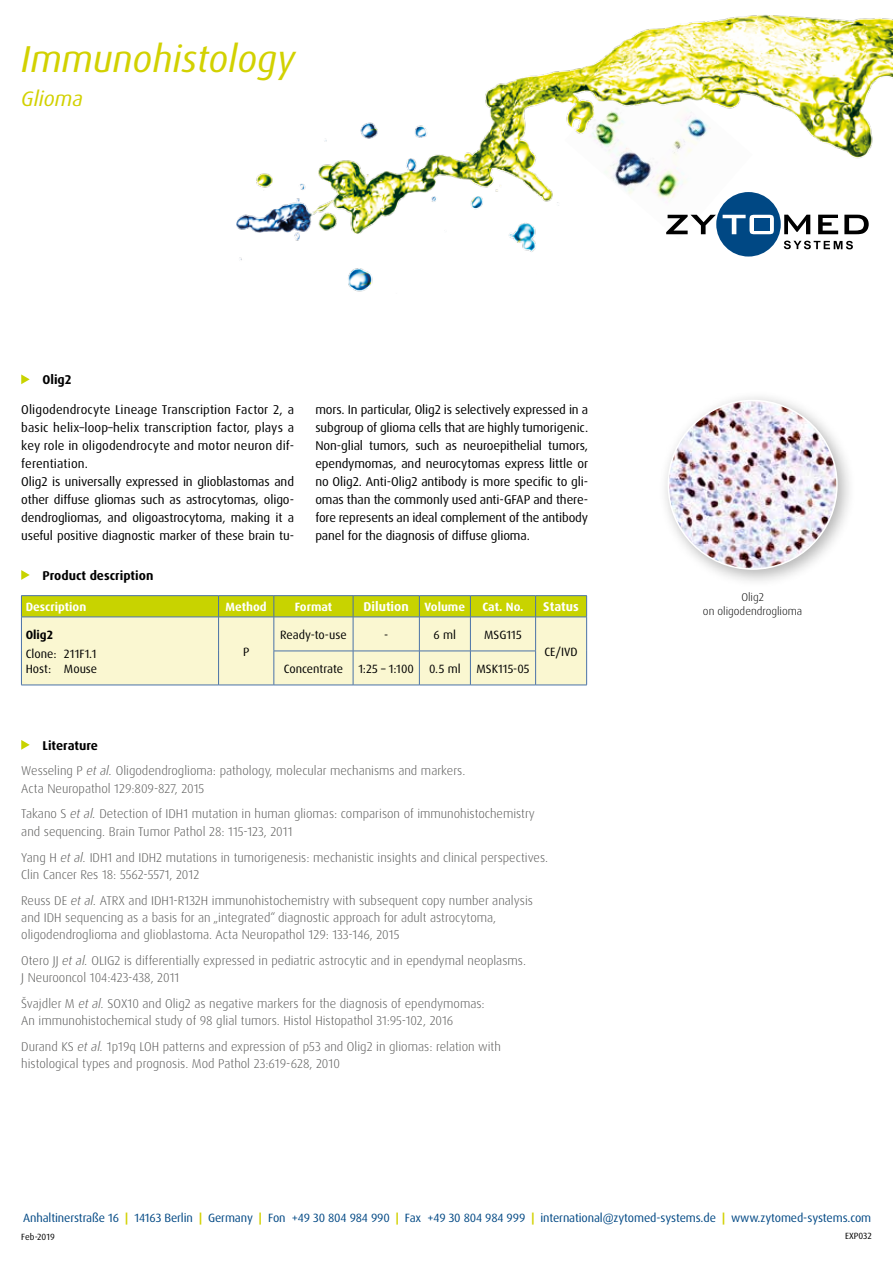
<style>
.page{position:relative;width:893px;height:1263px;background:#fff}
.page>*{position:absolute;margin:0;border:0;box-sizing:border-box;transform-origin:0 0}
.t1{font:italic 37.5px "Dax OT";color:#d2d100}
.t2{font:italic 21px "Dax OT";color:#d2d100}
.t3{font:300 12.75px/25.8px "Dax OT";color:#575756}
.t4{font:12.75px/18px "Dax OT";letter-spacing:-.01em;color:#000}
.t5{font:700 12.75px "Dax OT";color:#000}
.t6{font:700 12.75px "Dax OT";color:#fff}
.t7{font:12px "Dax OT";letter-spacing:-.01em;color:#004884}
.t8{font:12px/15px "Dax OT";color:#000}
.t9{font:700 12px "Dax OT";color:#fff}
.t10{font:700 12px "Dax OT";color:#000}
.t11{font:300 11.25px/14.2px "Dax OT";color:#000;text-align:center}
.t12{font:9px "Dax OT";color:#000}
.s1{font-size:12px}
.s2{font-weight:700;color:#000}
.s3{font-style:italic}
.s4{font-weight:700;color:#d2d100}
</style>
<div class="page">
<img style="left:236px;top:14px;width:657px;height:278px">
<div style="left:21px;top:28px;width:346px;height:89px;background:#fff"></div>
<svg style="left:784px;top:241px;width:69px;height:8px"></svg>
<div style="left:716px;top:192px;width:65px;height:65px;background:#004884;border-radius:50%"></div>
<svg style="left:666px;top:215px;width:203px;height:19px"></svg>
<svg style="left:21px;top:374px;width:9px;height:10px"></svg>
<div style="left:658px;top:390px;width:198px;height:198px;background:#000;opacity:.3"></div>
<img style="left:668px;top:400px;width:169px;height:169px;border-radius:84px">
<svg style="left:21px;top:570px;width:9px;height:10px"></svg>
<hr style="left:21px;top:595px;width:198px;height:1px;background:#4a72a7">
<hr style="left:219px;top:595px;width:55px;height:1px;background:#4a72a7">
<hr style="left:274px;top:595px;width:79px;height:1px;background:#4a72a7">
<hr style="left:353px;top:595px;width:66px;height:1px;background:#4a72a7">
<hr style="left:419px;top:595px;width:51px;height:1px;background:#4a72a7">
<hr style="left:470px;top:595px;width:66px;height:1px;background:#4a72a7">
<hr style="left:536px;top:595px;width:51px;height:1px;background:#4a72a7">
<svg style="left:21px;top:596px;width:566px;height:89px;background:#eaeba0"></svg>
<hr style="left:21px;top:617px;width:198px;height:1px;background:#4a72a7">
<hr style="left:21px;top:617px;width:1px;height:34px;background:#4a72a7">
<hr style="left:219px;top:617px;width:55px;height:1px;background:#4a72a7">
<hr style="left:218px;top:617px;width:1px;height:34px;background:#4a72a7">
<hr style="left:274px;top:617px;width:79px;height:1px;background:#4a72a7">
<hr style="left:274px;top:617px;width:1px;height:34px;background:#4a72a7">
<hr style="left:353px;top:617px;width:66px;height:1px;background:#4a72a7">
<hr style="left:353px;top:617px;width:1px;height:34px;background:#4a72a7">
<hr style="left:419px;top:617px;width:51px;height:1px;background:#4a72a7">
<hr style="left:419px;top:617px;width:1px;height:34px;background:#4a72a7">
<hr style="left:470px;top:617px;width:66px;height:1px;background:#4a72a7">
<hr style="left:470px;top:617px;width:1px;height:34px;background:#4a72a7">
<hr style="left:536px;top:617px;width:51px;height:1px;background:#4a72a7">
<hr style="left:535px;top:617px;width:1px;height:34px;background:#4a72a7">
<hr style="left:586px;top:617px;width:1px;height:34px;background:#4a72a7">
<hr style="left:21px;top:651px;width:1px;height:34px;background:#4a72a7">
<hr style="left:218px;top:651px;width:1px;height:34px;background:#4a72a7">
<hr style="left:274px;top:651px;width:79px;height:1px;background:#4a72a7">
<hr style="left:274px;top:651px;width:1px;height:34px;background:#4a72a7">
<hr style="left:353px;top:651px;width:66px;height:1px;background:#4a72a7">
<hr style="left:353px;top:651px;width:1px;height:34px;background:#4a72a7">
<hr style="left:419px;top:651px;width:51px;height:1px;background:#4a72a7">
<hr style="left:419px;top:651px;width:1px;height:34px;background:#4a72a7">
<hr style="left:470px;top:651px;width:66px;height:1px;background:#4a72a7">
<hr style="left:470px;top:651px;width:1px;height:34px;background:#4a72a7">
<hr style="left:535px;top:651px;width:1px;height:34px;background:#4a72a7">
<hr style="left:586px;top:651px;width:1px;height:34px;background:#4a72a7">
<hr style="left:21px;top:685px;width:198px;height:1px;background:#4a72a7">
<hr style="left:219px;top:685px;width:55px;height:1px;background:#4a72a7">
<hr style="left:274px;top:685px;width:79px;height:1px;background:#4a72a7">
<hr style="left:353px;top:685px;width:66px;height:1px;background:#4a72a7">
<hr style="left:419px;top:685px;width:51px;height:1px;background:#4a72a7">
<hr style="left:470px;top:685px;width:66px;height:1px;background:#4a72a7">
<hr style="left:536px;top:685px;width:51px;height:1px;background:#4a72a7">
<svg style="left:21px;top:740px;width:9px;height:10px"></svg>
<h1 class="t1" style="left:21px;top:35px;width:276px">Immunohistology</h1>
<h2 class="t2" style="left:21px;top:85px;width:64px">Glioma</h2>
<p class="t5" style="left:43px;top:372px;width:30px">Olig2</p>
<p class="t4" style="left:21px;top:401px;width:274px">Oligodendrocyte Lineage Transcription Factor 2, a basic helix–loop–helix transcription factor, plays a key role in oligodendrocyte and motor neuron dif&shy;ferentiation.<br>Olig2 is universally expressed in glioblastomas and other diffuse gliomas such as astrocytomas, oligo&shy;dendrogliomas, and oligoastrocytoma, making it a useful positive diagnostic marker of these brain tu-</p>
<p class="t4" style="left:315px;top:401px;width:274px;text-align:justify">mors. In particular, Olig2 is selectively expressed in a subgroup of glioma cells that are highly tumorigenic.<br>Non-glial tumors, such as neuroepithelial tumors, ependymomas, and neurocytomas express little or no Olig2. Anti-Olig2 antibody is more specific to gli&shy;omas than the commonly used anti-GFAP and there&shy;fore represents an ideal complement of the antibody panel for the diagnosis of diffuse glioma.</p>
<p class="t5" style="left:43px;top:567px;width:112px">Product description</p>
<p class="t9" style="left:26px;top:599px;width:62px">Description</p>
<p class="t9" style="left:226px;top:599px;width:43px">Method</p>
<p class="t9" style="left:295px;top:599px;width:39px">Format</p>
<p class="t6" style="left:364px;top:599px;width:103px">Dilution <span class="s1">Volume</span></p>
<p class="t9" style="left:482px;top:599px;width:43px">Cat. No.</p>
<p class="t6" style="left:543px;top:599px;width:37px">Status</p>
<p class="t10" style="left:26px;top:627px;width:29px">Olig2</p>
<p class="t8" style="left:26px;top:646px;width:73px">Clone: 211F1.1<br>Host: Mouse</p>
<p class="t8" style="left:243px;top:644px;width:8px">P</p>
<p class="t8" style="left:280px;top:627px;width:68px">Ready-to-use</p>
<p class="t8" style="left:384px;top:627px;width:6px">-</p>
<p class="t8" style="left:434px;top:627px;width:24px">6 ml</p>
<p class="t8" style="left:484px;top:627px;width:39px">MSG115</p>
<p class="t8" style="left:544px;top:644px;width:35px">CE/IVD</p>
<p class="t8" style="left:284px;top:661px;width:61px">Concentrate</p>
<p class="t8" style="left:358px;top:661px;width:57px">1:25 – 1:100</p>
<p class="t8" style="left:429px;top:661px;width:33px">0.5 ml</p>
<p class="t8" style="left:476px;top:661px;width:55px">MSK115-05</p>
<p class="t3" style="left:21px;top:732px;width:446px;text-indent:21px"><span class="s2">Literature<br></span>Wesseling P <span class="s3">et al.</span> Oligodendroglioma: pathology, molecular mechanisms and markers.</p>
<p class="t3" style="left:21px;top:775px;width:515px">Acta Neuropathol 129:809-827, 2015<br>Takano S <span class="s3">et al.</span> Detection of IDH1 mutation in human gliomas: comparison of immunohistochemistry</p>
<p class="t3" style="left:21px;top:818px;width:528px">and sequencing. Brain Tumor Pathol 28: 115-123, 2011<br>Yang H <span class="s3">et al.</span> IDH1 and IDH2 mutations in tumorigenesis: mechanistic insights and clinical perspectives.</p>
<p class="t3" style="left:21px;top:861px;width:513px">Clin Cancer Res 18: 5562-5571, 2012<br>Reuss DE <span class="s3">et al.</span> ATRX and IDH1-R132H immunohistochemistry with subsequent copy number analysis</p>
<p class="t3" style="left:21px;top:909px;width:477px;line-height:17.2px">and IDH sequencing as a basis for an „integrated“ diagnostic approach for adult astrocytoma, oligodendroglioma and glioblastoma. Acta Neuropathol 129: 133-146, 2015</p>
<p class="t3" style="left:21px;top:952px;width:506px;line-height:17.2px">Otero JJ <span class="s3">et al.</span> OLIG2 is differentially expressed in pediatric astrocytic and in ependymal neoplasms.<br>J Neurooncol 104:423-438, 2011</p>
<p class="t3" style="left:21px;top:995px;width:465px;line-height:17.2px">Švajdler M <span class="s3">et al.</span> SOX10 and Olig2 as negative markers for the diagnosis of ependymomas:<br>An immunohistochemical study of 98 glial tumors. Histol Histopathol 31:95-102, 2016</p>
<p class="t3" style="left:21px;top:1038px;width:481px;line-height:17.2px">Durand KS <span class="s3">et al.</span> 1p19q LOH patterns and expression of p53 and Olig2 in gliomas: relation with histological types and prognosis. Mod Pathol 23:619-628, 2010</p>
<p class="t11" style="left:703px;top:590px;width:101px">Olig2<br>on oligodendroglioma</p>
<p class="t7" style="left:23px;top:1210px;width:850px">Anhaltinerstraße 16 <span class="s4">|</span> 14163 Berlin <span class="s4">|</span> Germany <span class="s4">|</span> Fon +49 30 804 984 990 <span class="s4">|</span> Fax +49 30 804 984 999 <span class="s4">|</span> international@zytomed-systems.de <span class="s4">|</span> www.zytomed-systems.com</p>
<p class="t12" style="left:21px;top:1231px;width:35px">Feb-2019</p>
<p class="t12" style="left:845px;top:1230px;width:28px">EXP032</p>
</div>
